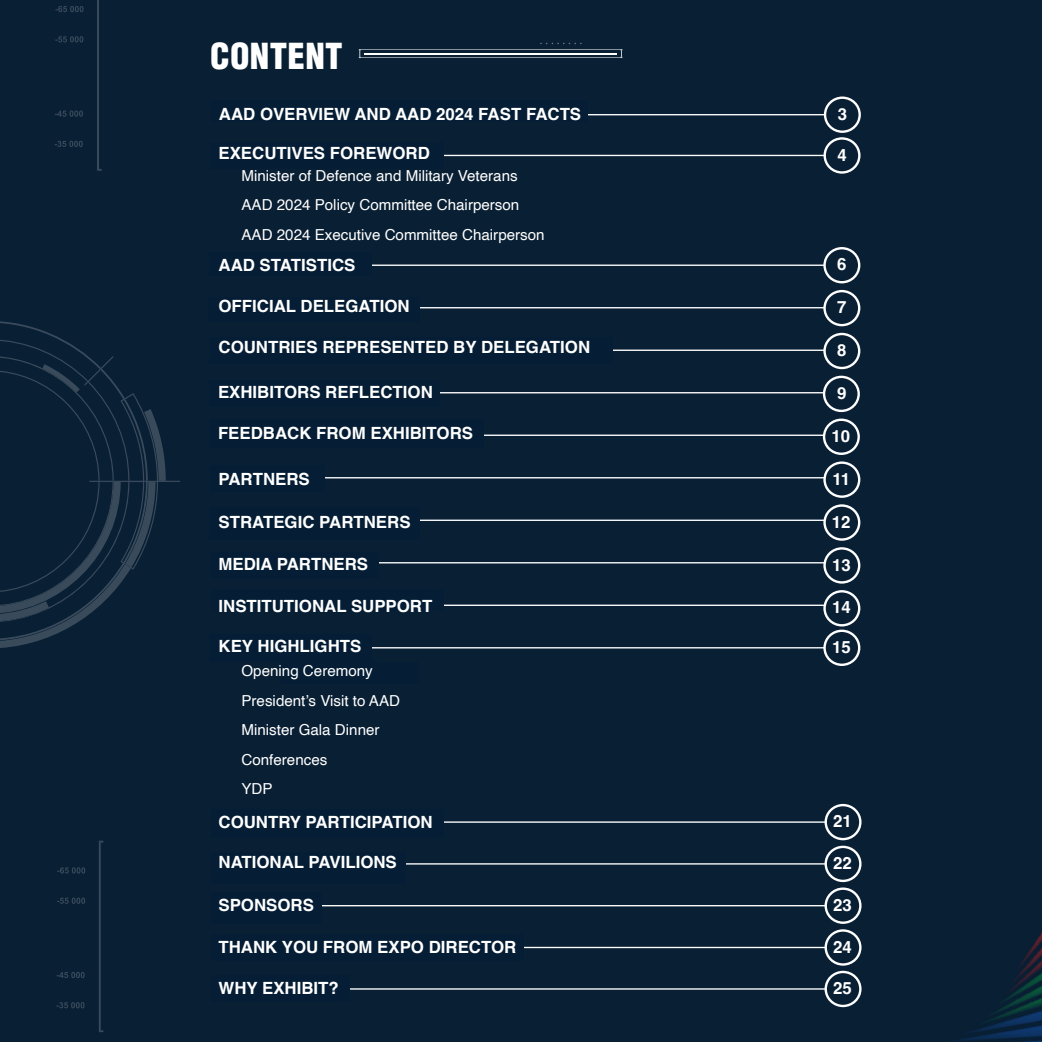
<style>
.page{position:relative;width:1042px;height:1042px;background:#091f34}
.page>*{position:absolute;margin:0;border:0;box-sizing:border-box;transform-origin:0 0}
.t1{font:900 condensed 35px "Helvetica LT";letter-spacing:.01em;color:#fff}
.t2{font:700 16.8px "Helvetica";color:#fff}
.t3{font:15.22px/29.4px "Helvetica";color:#fff}
</style>
<div class="page">
<hr style="left:225px;top:821px;width:601px;height:2px;background:#fff">
<hr style="left:225px;top:863px;width:601px;height:1px;background:#fff">
<hr style="left:225px;top:905px;width:601px;height:1px;background:#fff">
<hr style="left:225px;top:947px;width:601px;height:1px;background:#fff">
<hr style="left:225px;top:988px;width:601px;height:1px;background:#fff">
<div style="left:824px;top:804px;width:37px;height:36px;border:2px solid #fff;border-radius:50%"></div>
<div style="left:824px;top:845px;width:37px;height:37px;border:2px solid #fff;border-radius:50%"></div>
<div style="left:824px;top:887px;width:37px;height:37px;border:2px solid #fff;border-radius:50%"></div>
<div style="left:824px;top:929px;width:37px;height:36px;border:2px solid #fff;border-radius:50%"></div>
<div style="left:824px;top:971px;width:37px;height:36px;border:2px solid #fff;border-radius:50%"></div>
<hr style="left:224px;top:349px;width:601px;height:2px;background:#fff">
<hr style="left:225px;top:477px;width:600px;height:1px;background:#fff">
<hr style="left:224px;top:434px;width:601px;height:2px;background:#fff">
<hr style="left:224px;top:392px;width:601px;height:1px;background:#fff">
<hr style="left:224px;top:519px;width:601px;height:2px;background:#fff">
<hr style="left:225px;top:562px;width:600px;height:1px;background:#fff">
<hr style="left:225px;top:604px;width:600px;height:2px;background:#fff">
<hr style="left:224px;top:647px;width:601px;height:1px;background:#fff">
<div style="left:211px;top:808px;width:233px;height:29px;background:#051e35"></div>
<div style="left:211px;top:852px;width:194px;height:32px;background:#051e35"></div>
<div style="left:211px;top:893px;width:110px;height:31px;background:#051e35"></div>
<div style="left:211px;top:934px;width:312px;height:26px;background:#051e35"></div>
<div style="left:211px;top:975px;width:139px;height:26px;background:#051e35"></div>
<div style="left:281px;top:663px;width:138px;height:21px;background:#051e35"></div>
<hr style="left:225px;top:307px;width:599px;height:1px;background:#fff">
<div style="left:823px;top:333px;width:37px;height:36px;border:2px solid #fff;border-radius:50%"></div>
<div style="left:823px;top:461px;width:37px;height:37px;border:2px solid #fff;border-radius:50%"></div>
<div style="left:823px;top:418px;width:37px;height:37px;border:2px solid #fff;border-radius:50%"></div>
<div style="left:823px;top:376px;width:37px;height:36px;border:2px solid #fff;border-radius:50%"></div>
<div style="left:823px;top:504px;width:37px;height:37px;border:2px solid #fff;border-radius:50%"></div>
<div style="left:823px;top:547px;width:37px;height:36px;border:2px solid #fff;border-radius:50%"></div>
<div style="left:823px;top:590px;width:37px;height:36px;border:2px solid #fff;border-radius:50%"></div>
<div style="left:823px;top:629px;width:37px;height:37px;border:2px solid #fff;border-radius:50%"></div>
<hr style="left:364px;top:53px;width:161px;height:1px;background:#fff">
<hr style="left:525px;top:53px;width:92px;height:1px;background:#fff">
<hr style="left:361px;top:57px;width:259px;height:1px;background:#fff">
<hr style="left:361px;top:49px;width:259px;height:1px;background:#fff">
<svg style="left:359px;top:49px;width:2px;height:9px"></svg>
<svg style="left:620px;top:49px;width:2px;height:9px"></svg>
<svg style="left:540px;top:43px;width:41px;height:1px"></svg>
<hr style="left:225px;top:155px;width:600px;height:1px;background:#fff">
<hr style="left:225px;top:114px;width:600px;height:1px;background:#fff">
<div style="left:209px;top:337px;width:404px;height:27px;background:#051e35"></div>
<div style="left:210px;top:465px;width:114px;height:26px;background:#051e35"></div>
<div style="left:209px;top:419px;width:275px;height:29px;background:#051e35"></div>
<div style="left:209px;top:380px;width:231px;height:26px;background:#051e35"></div>
<div style="left:209px;top:508px;width:211px;height:32px;background:#051e35"></div>
<div style="left:211px;top:552px;width:168px;height:26px;background:#051e35"></div>
<div style="left:211px;top:589px;width:233px;height:21px;background:#051e35"></div>
<div style="left:209px;top:634px;width:162px;height:28px;background:#051e35"></div>
<hr style="left:224px;top:264px;width:601px;height:2px;background:#fff">
<div style="left:823px;top:290px;width:37px;height:36px;border:2px solid #fff;border-radius:50%"></div>
<div style="left:209px;top:297px;width:211px;height:25px;background:#051e35"></div>
<div style="left:823px;top:137px;width:37px;height:37px;border:2px solid #fff;border-radius:50%"></div>
<div style="left:824px;top:96px;width:37px;height:37px;border:2px solid #fff;border-radius:50%"></div>
<div style="left:823px;top:247px;width:37px;height:36px;border:2px solid #fff;border-radius:50%"></div>
<div style="left:210px;top:142px;width:234px;height:26px;background:#051e35"></div>
<div style="left:211px;top:101px;width:376px;height:21px;background:#051e35"></div>
<div style="left:209px;top:252px;width:162px;height:23px;background:#051e35"></div>
<svg style="left:0;top:339px;width:180px;height:309px"></svg>
<svg style="left:97px;top:0;width:5px;height:171px"></svg>
<svg style="left:55px;top:6px;width:29px;height:6px"></svg>
<svg style="left:55px;top:36px;width:28px;height:6px"></svg>
<svg style="left:55px;top:110px;width:28px;height:7px"></svg>
<svg style="left:55px;top:141px;width:28px;height:6px"></svg>
<svg style="left:99px;top:840px;width:4px;height:192px"></svg>
<svg style="left:57px;top:867px;width:28px;height:6px"></svg>
<svg style="left:57px;top:897px;width:28px;height:7px"></svg>
<svg style="left:57px;top:972px;width:28px;height:6px"></svg>
<svg style="left:56px;top:1002px;width:29px;height:6px"></svg>
<img style="left:958px;top:932px;width:84px;height:110px">
<h1 class="t1" style="left:210px;top:34px;width:134px">CONTENT</h1>
<p class="t2" style="left:219px;top:104px;width:364px">AAD OVERVIEW AND AAD 2024 FAST FACTS</p>
<p class="t2" style="left:218px;top:143px;width:213px">EXECUTIVES FOREWORD</p>
<p class="t3" style="left:241px;top:162px;width:279px;line-height:28.9px">Minister of Defence and Military Veterans<br>AAD 2024 Policy Committee Chairperson</p>
<p class="t3" style="left:241px;top:220px;width:305px">AAD 2024 Executive Committee Chairperson</p>
<p class="t2" style="left:218px;top:255px;width:138px">AAD STATISTICS</p>
<p class="t2" style="left:218px;top:296px;width:193px">OFFICIAL DELEGATION</p>
<p class="t2" style="left:218px;top:337px;width:373px">COUNTRIES REPRESENTED BY DELEGATION</p>
<p class="t2" style="left:218px;top:382px;width:216px">EXHIBITORS REFLECTION</p>
<p class="t2" style="left:218px;top:423px;width:256px">FEEDBACK FROM EXHIBITORS</p>
<p class="t2" style="left:218px;top:469px;width:93px">PARTNERS</p>
<p class="t2" style="left:218px;top:512px;width:194px">STRATEGIC PARTNERS</p>
<p class="t2" style="left:218px;top:553px;width:151px">MEDIA PARTNERS</p>
<p class="t2" style="left:218px;top:596px;width:215px">INSTITUTIONAL SUPPORT</p>
<p class="t2" style="left:218px;top:636px;width:144px">KEY HIGHLIGHTS</p>
<p class="t3" style="left:241px;top:657px;width:133px">Opening Ceremony</p>
<p class="t3" style="left:241px;top:687px;width:160px">President’s Visit to AAD</p>
<p class="t3" style="left:241px;top:716px;width:140px">Minister Gala Dinner<br>Conferences<br>YDP</p>
<p class="t2" style="left:218px;top:812px;width:216px">COUNTRY PARTICIPATION</p>
<p class="t2" style="left:218px;top:852px;width:180px">NATIONAL PAVILIONS</p>
<p class="t2" style="left:218px;top:894px;width:97px">SPONSORS</p>
<p class="t2" style="left:218px;top:936px;width:299px">THANK YOU FROM EXPO DIRECTOR</p>
<p class="t2" style="left:218px;top:978px;width:122px">WHY EXHIBIT?</p>
<p class="t2" style="left:837px;top:104px;width:11px">3</p>
<p class="t2" style="left:837px;top:144px;width:11px">4</p>
<p class="t2" style="left:837px;top:254px;width:11px">6</p>
<p class="t2" style="left:837px;top:297px;width:11px">7</p>
<p class="t2" style="left:837px;top:340px;width:11px">8</p>
<p class="t2" style="left:837px;top:383px;width:11px">9</p>
<p class="t2" style="left:831px;top:426px;width:20px">10</p>
<p class="t2" style="left:832px;top:468px;width:19px">11</p>
<p class="t2" style="left:831px;top:511px;width:20px">12</p>
<p class="t2" style="left:832px;top:554px;width:20px">13</p>
<p class="t2" style="left:832px;top:597px;width:20px">14</p>
<p class="t2" style="left:832px;top:637px;width:20px">15</p>
<p class="t2" style="left:833px;top:811px;width:20px">21</p>
<p class="t2" style="left:833px;top:853px;width:20px">22</p>
<p class="t2" style="left:833px;top:894px;width:20px">23</p>
<p class="t2" style="left:833px;top:936px;width:20px">24</p>
<p class="t2" style="left:833px;top:978px;width:20px">25</p>
</div>
